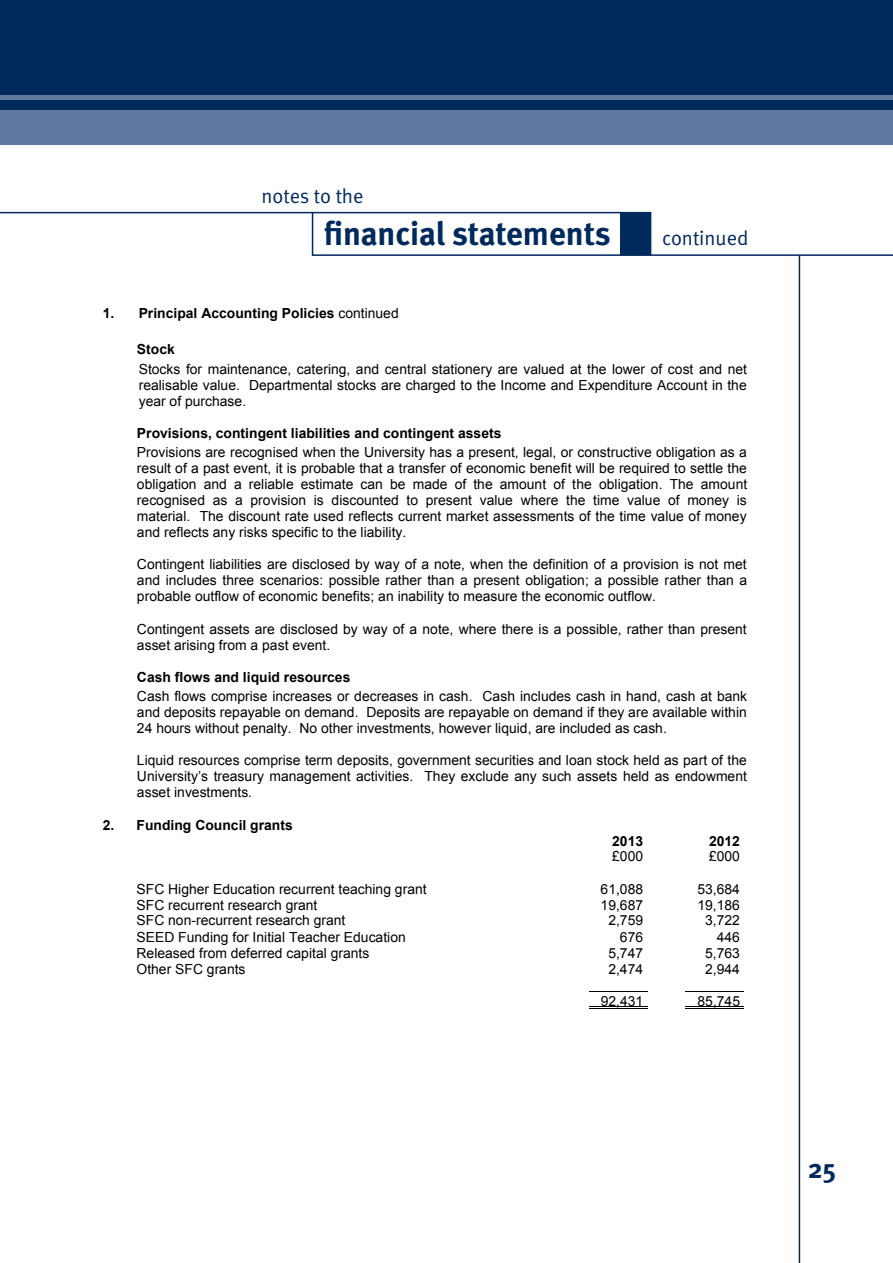
<style>
.page{position:relative;width:893px;height:1263px;background:#fff}
.page>*{position:absolute;margin:0;border:0;box-sizing:border-box;transform-origin:0 0}
.t1{font:700 33px "Meta";letter-spacing:-.005em;color:#00295c}
.t2{font:700 27px "Meta";color:#00295c}
.t3{font:20.25px "Meta Normal";color:#00295c}
.t4{font:13.95px/16px "Arial";color:#000;text-align:justify}
.t5{font:700 13.95px "Arial";color:#000}
.s1{font-weight:400}
.s2{font-style:inherit}
</style>
<div class="page">
<div style="left:0;top:0;width:893px;height:111px;background:#00295c"></div>
<div style="left:0;top:111px;width:893px;height:34px;background:#60779f"></div>
<hr style="left:799px;top:255px;width:1px;height:1008px;background:#00295c">
<div style="left:312px;top:212px;width:310px;height:44px;border:2px solid #00295c"></div>
<div style="left:620px;top:212px;width:31px;height:44px;background:#00295c"></div>
<hr style="left:651px;top:254px;width:242px;height:2px;background:#00295c">
<hr style="left:0;top:212px;width:313px;height:1px;background:#00295c">
<hr style="left:589px;top:991px;width:58px;height:1px;background:#000">
<hr style="left:686px;top:991px;width:58px;height:1px;background:#000">
<hr style="left:589px;top:1006px;width:58px;height:1px;background:#000">
<hr style="left:589px;top:1008px;width:58px;height:1px;background:#000">
<hr style="left:686px;top:1006px;width:58px;height:1px;background:#000">
<hr style="left:686px;top:1008px;width:58px;height:1px;background:#000">
<hr style="left:0;top:96px;width:893px;height:4px;background:#60779f">
<h3 class="t3" style="left:261px;top:184px;width:104px">notes to the</h3>
<h1 class="t1" style="left:324px;top:213px;width:288px">financial statements</h1>
<h3 class="t3" style="left:662px;top:226px;width:88px">continued</h3>
<p class="t5" style="left:103px;top:304px;width:297px">1. Principal Accounting Policies <span class="s1">continued</span></p>
<p class="t5" style="left:137px;top:340px;width:39px">Stock</p>
<p class="t4" style="left:139px;top:361px;width:610px">Stocks for maintenance, catering, and central stationery are valued at the lower of cost and net realisable value. Departmental stocks are charged to the Income and Expenditure Account in the year of purchase.</p>
<p class="t5" style="left:137px;top:423px;width:366px">Provisions, contingent liabilities and contingent assets</p>
<p class="t4" style="left:137px;top:445px;width:612px">Provisions are recognised when the University has a present, legal, or constructive obligation as a result of a past event, it is probable that a transfer of economic benefit will be required to settle the obligation and a reliable estimate can be made of the amount of the obligation. The amount recognised as a provision is discounted to present value where the time value of money is material. The discount rate used reflects current market assessments of the time value of money and reflects any risks specific to the liability.</p>
<p class="t4" style="left:137px;top:557px;width:612px">Contingent liabilities are disclosed by way of a note, when the definition of a provision is not met and includes three scenarios: possible rather than a present obligation; a possible rather than a probable outflow of economic benefits; an inability to measure the economic outflow.</p>
<p class="t4" style="left:137px;top:621px;width:611px">Contingent assets are disclosed by way of a note, where there is a possible, rather than present asset arising from a past event.</p>
<p class="t5" style="left:137px;top:667px;width:215px">Cash flows and liquid resources</p>
<p class="t4" style="left:137px;top:689px;width:612px">Cash flows comprise increases or decreases in cash. Cash includes cash in hand, cash at bank and deposits repayable on demand. Deposits are repayable on demand if they are available within 24 hours without penalty. No other investments, however liquid, are included as cash.</p>
<p class="t4" style="left:137px;top:753px;width:611px">Liquid resources comprise term deposits, government securities and loan stock held as part of the University<span class="s2">’s treasury management activities. They exclude any such assets held as endowment </span>asset investments.</p>
<p class="t5" style="left:103px;top:815px;width:192px">2. Funding Council grants</p>
<p class="t5" style="left:612px;top:831px;width:32px">2013</p>
<p class="t4" style="left:612px;top:849px;width:32px">£000</p>
<p class="t5" style="left:709px;top:831px;width:32px">2012</p>
<p class="t4" style="left:709px;top:849px;width:32px">£000</p>
<p class="t4" style="left:137px;top:881px;width:292px">SFC Higher Education recurrent teaching grant</p>
<p class="t4" style="left:601px;top:881px;width:44px">61,088</p>
<p class="t4" style="left:697px;top:881px;width:44px">53,684</p>
<p class="t4" style="left:137px;top:897px;width:182px">SFC recurrent research grant</p>
<p class="t4" style="left:601px;top:897px;width:44px">19,687</p>
<p class="t4" style="left:697px;top:897px;width:44px">19,186</p>
<p class="t4" style="left:137px;top:913px;width:210px">SFC non-recurrent research grant</p>
<p class="t4" style="left:608px;top:913px;width:36px">2,759</p>
<p class="t4" style="left:705px;top:913px;width:36px">3,722</p>
<p class="t4" style="left:137px;top:929px;width:271px">SEED Funding for Initial Teacher Education</p>
<p class="t4" style="left:620px;top:929px;width:25px">676</p>
<p class="t4" style="left:717px;top:929px;width:25px">446</p>
<p class="t4" style="left:137px;top:945px;width:234px">Released from deferred capital grants</p>
<p class="t4" style="left:608px;top:945px;width:36px">5,747</p>
<p class="t4" style="left:705px;top:945px;width:36px">5,763</p>
<p class="t4" style="left:137px;top:961px;width:111px">Other SFC grants</p>
<p class="t4" style="left:608px;top:961px;width:36px">2,474</p>
<p class="t4" style="left:705px;top:961px;width:36px">2,944</p>
<p class="t4" style="left:601px;top:993px;width:44px">92,431</p>
<p class="t4" style="left:697px;top:993px;width:44px">85,745</p>
<h2 class="t2" style="left:808px;top:1152px;width:30px">25</h2>
</div>
